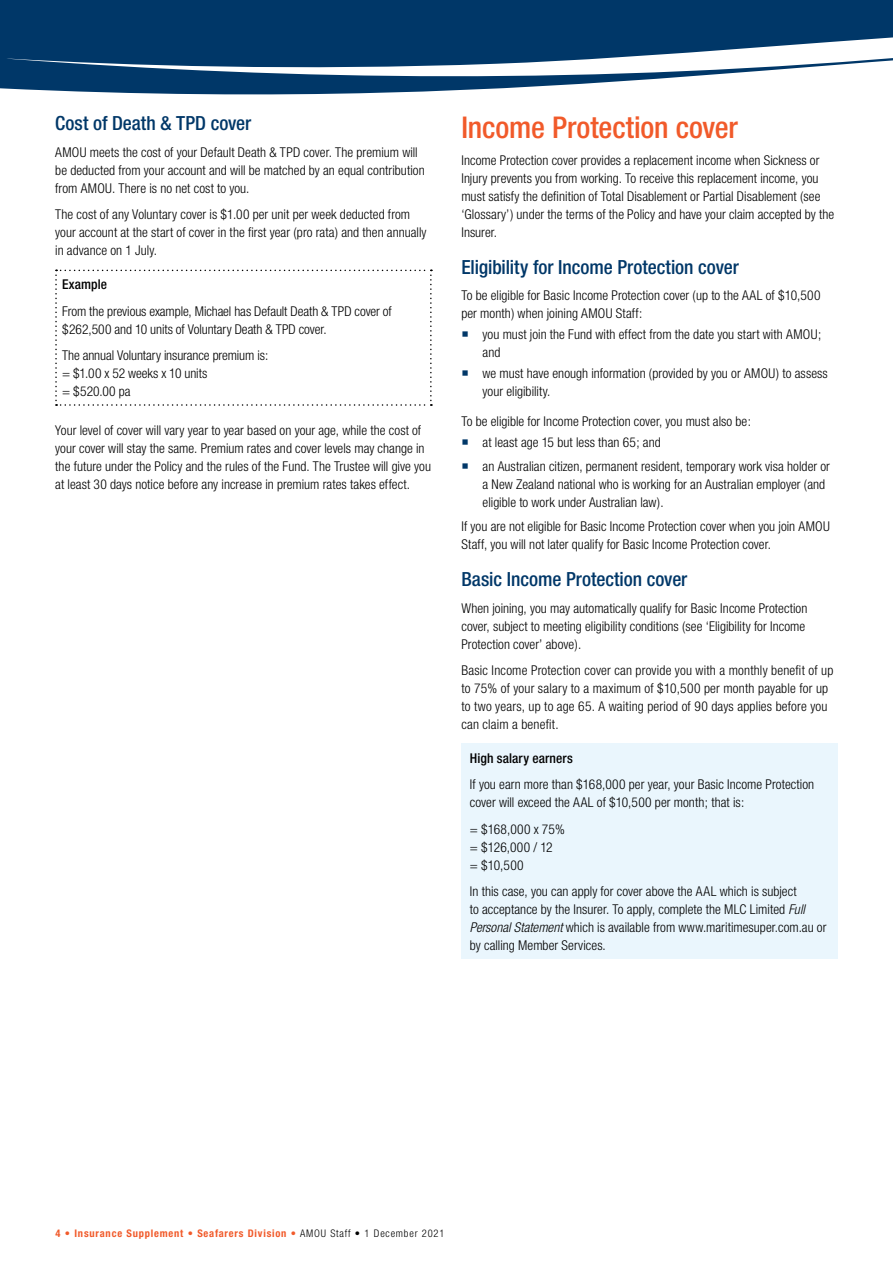
<style>
.page{position:relative;width:893px;height:1263px;background:#fff}
.page>*{position:absolute;margin:0;border:0;box-sizing:border-box;transform-origin:0 0}
.t1{font:500 condensed 30px "Helvetica Neue";letter-spacing:-.005em;color:#f15a2a}
.t2{font:500 condensed 19.5px "Helvetica Neue";letter-spacing:-.005em;color:#003768}
.t3{font:300 condensed 13.5px/18px "Helvetica Neue";letter-spacing:.005em;color:#000}
.t4{font:500 condensed 13.5px "Helvetica Neue";letter-spacing:.01em;color:#000}
.t5{font:700 condensed 10.5px "Helvetica Neue";letter-spacing:.075em;color:#f15a2a}
.s1{font-style:italic}
.s2{font-weight:300}
.s3{font-weight:300;color:#000}
</style>
<div class="page">
<svg style="left:0;top:0;width:893px;height:95px;fill:#003768"></svg>
<svg style="left:55px;top:270px;width:377px;height:136px"></svg>
<div style="left:461px;top:744px;width:377px;height:215px;background:#eaf6fd"></div>
<h2 class="t2" style="left:55px;top:112px;width:198px">Cost of Death &amp; TPD cover</h2>
<p class="t3" style="left:55px;top:143px;width:371px">AMOU meets the cost of your Default Death &amp; TPD cover. The premium will be deducted from your account and will be matched by an equal contribution from AMOU. There is no net cost to you.</p>
<p class="t3" style="left:55px;top:205px;width:373px">The cost of any Voluntary cover is $1.00 per unit per week deducted from your account at the start of cover in the first year (pro rata) and then annually in advance on 1 July.</p>
<p class="t4" style="left:62px;top:277px;width:47px">Example</p>
<p class="t3" style="left:62px;top:302px;width:331px">From the previous example, Michael has Default Death &amp; TPD cover of $262,500 and 10 units of Voluntary Death &amp; TPD cover.</p>
<p class="t3" style="left:62px;top:347px;width:208px">The annual Voluntary insurance premium is: = $1.00 x 52 weeks x 10 units<br>= $520.00 pa</p>
<p class="t3" style="left:55px;top:421px;width:377px">Your level of cover will vary year to year based on your age, while the cost of your cover will stay the same. Premium rates and cover levels may change in the future under the Policy and the rules of the Fund. The Trustee will give you at least 30 days notice before any increase in premium rates takes effect.</p>
<h1 class="t1" style="left:461px;top:110px;width:278px">Income Protection cover</h1>
<p class="t3" style="left:461px;top:151px;width:374px">Income Protection cover provides a replacement income when Sickness or Injury prevents you from working. To receive this replacement income, you must satisfy the definition of Total Disablement or Partial Disablement (see ‘Glossary’) under the terms of the Policy and have your claim accepted by the Insurer.</p>
<h2 class="t2" style="left:461px;top:255px;width:279px">Eligibility for Income Protection cover</h2>
<p class="t3" style="left:461px;top:286px;width:361px">To be eligible for Basic Income Protection cover (up to the AAL of $10,500 per month) when joining AMOU Staff:</p>
<p class="t3" style="left:483px;top:325px;width:340px">you must join the Fund with effect from the date you start with AMOU; and</p>
<p class="t3" style="left:483px;top:364px;width:347px">we must have enough information (provided by you or AMOU) to assess your eligibility.</p>
<p class="t3" style="left:483px;top:410px;width:270px;line-height:21px;text-indent:-21px">To be eligible for Income Protection cover, you must also be: at least age 15 but less than 65; and</p>
<p class="t3" style="left:483px;top:457px;width:349px">an Australian citizen, permanent resident, temporary work visa holder or a New Zealand national who is working for an Australian employer (and eligible to work under Australian law).</p>
<p class="t3" style="left:461px;top:517px;width:370px">If you are not eligible for Basic Income Protection cover when you join AMOU<br>Staff, you will not later qualify for Basic Income Protection cover.</p>
<h2 class="t2" style="left:461px;top:567px;width:228px">Basic Income Protection cover</h2>
<p class="t3" style="left:461px;top:599px;width:347px">When joining, you may automatically qualify for Basic Income Protection cover, subject to meeting eligibility conditions (see ‘Eligibility for Income<br>Protection cover’ above).</p>
<p class="t3" style="left:461px;top:661px;width:373px">Basic Income Protection cover can provide you with a monthly benefit of up to 75% of your salary to a maximum of $10,500 per month payable for up to two years, up to age 65. A waiting period of 90 days applies before you can claim a benefit.</p>
<p class="t4" style="left:470px;top:750px;width:104px">High salary earners</p>
<p class="t3" style="left:470px;top:775px;width:346px">If you earn more than $168,000 per year, your Basic Income Protection cover will exceed the AAL of $10,500 per month; that is:</p>
<p class="t3" style="left:470px;top:820px;width:97px">= $168,000 x 75% = $126,000 / 12<br>= $10,500</p>
<p class="t3" style="left:470px;top:882px;width:358px">In this case, you can apply for cover above the AAL which is subject<br>to acceptance by the Insurer. To apply, complete the MLC Limited <span class="s1">Full Personal Statement</span> which is available from www.maritimesuper.com.au or by calling Member Services.</p>
<p class="t5" style="left:56px;top:1227px;width:390px">4 • Insurance Supplement • Seafarers Division <span class="s2">•</span> <span class="s3">AMOU Staff • 1 December 2021</span></p>
</div>
